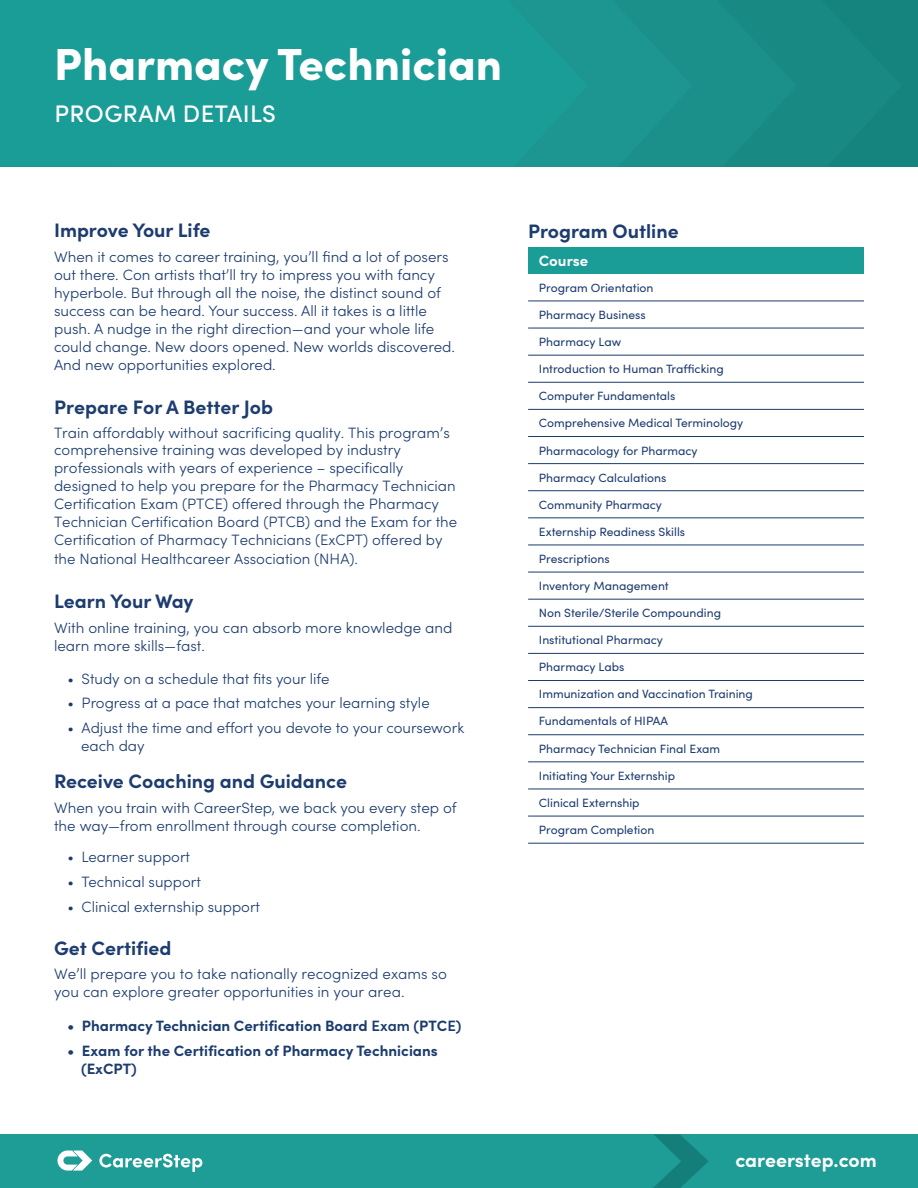
<style>
.page{position:relative;width:918px;height:1188px;background:#fff}
.page>*{position:absolute;margin:0;border:0;box-sizing:border-box;transform-origin:0 0}
.t1{font:900 45px "Sofia Pro";color:#fff}
.t2{font:500 24px "Sofia Pro";letter-spacing:.02em;color:#fff}
.t3{font:700 19.5px "Sofia Pro";color:#1d3c6f}
.t4{font:700 19.5px "Sofia Pro";letter-spacing:-.005em;color:#fff}
.t5{font:300 15px/18px "Sofia Pro";color:#1c3c6e}
.t6{font:300 15px/18px "Sofia Pro";color:#1c3c6e}
.t7{font:700 15px/18px "Sofia Pro";color:#1c3c6e}
.t8{font:700 15px "Sofia Pro";color:#fff}
.t9{font:12px "Sofia Pro";color:#1d3c6f}
.s1{font-style:inherit}
.s2{font-weight:600}
</style>
<div class="page">
<div style="left:797px;top:0;width:105px;height:167px;background:#198984"></div>
<div style="left:692px;top:0;width:105px;height:167px;background:#1b908a"></div>
<div style="left:588px;top:0;width:104px;height:167px;background:#1d9590"></div>
<div style="left:0;top:0;width:588px;height:167px;background:#1a9c97"></div>
<div style="left:528px;top:247px;width:336px;height:27px;background:#1a9c97"></div>
<hr style="left:528px;top:301px;width:336px;height:1px;background:#1c3c6e">
<hr style="left:528px;top:328px;width:336px;height:1px;background:#1c3c6e">
<hr style="left:528px;top:355px;width:336px;height:1px;background:#1c3c6e">
<hr style="left:528px;top:382px;width:336px;height:1px;background:#1c3c6e">
<hr style="left:528px;top:409px;width:336px;height:1px;background:#1c3c6e">
<hr style="left:528px;top:436px;width:336px;height:1px;background:#1c3c6e">
<hr style="left:528px;top:463px;width:336px;height:1px;background:#1c3c6e">
<hr style="left:528px;top:490px;width:336px;height:1px;background:#1c3c6e">
<hr style="left:528px;top:517px;width:336px;height:1px;background:#1c3c6e">
<hr style="left:528px;top:545px;width:336px;height:1px;background:#1c3c6e">
<hr style="left:528px;top:572px;width:336px;height:1px;background:#1c3c6e">
<hr style="left:528px;top:599px;width:336px;height:1px;background:#1c3c6e">
<hr style="left:528px;top:626px;width:336px;height:1px;background:#1c3c6e">
<hr style="left:528px;top:653px;width:336px;height:1px;background:#1c3c6e">
<hr style="left:528px;top:680px;width:336px;height:1px;background:#1c3c6e">
<hr style="left:528px;top:707px;width:336px;height:1px;background:#1c3c6e">
<hr style="left:528px;top:734px;width:336px;height:1px;background:#1c3c6e">
<hr style="left:528px;top:761px;width:336px;height:1px;background:#1c3c6e">
<hr style="left:528px;top:789px;width:336px;height:1px;background:#1c3c6e">
<hr style="left:528px;top:816px;width:336px;height:1px;background:#1c3c6e">
<hr style="left:528px;top:843px;width:336px;height:1px;background:#1c3c6e">
<div style="left:0;top:1134px;width:918px;height:54px;background:#1e9c96"></div>
<svg style="left:653px;top:1134px;width:56px;height:54px"></svg>
<svg style="left:57px;top:1151px;width:35px;height:20px"></svg>
<svg style="left:99px;top:1154px;width:103px;height:18px"></svg>
<h1 class="t1" style="left:54px;top:28px;width:450px">Pharmacy Technician</h1>
<h2 class="t2" style="left:54px;top:95px;width:223px">PROGRAM DETAILS</h2>
<h3 class="t3" style="left:54px;top:215px;width:158px">Improve Your Life</h3>
<p class="t5" style="left:54px;top:247px;width:402px">When it comes to career training, you’ll find a lot of posers out there. Con artists that’ll try to impress you with fancy hyperbole. But through all the noise, the distinct sound of success can be heard. Your success. All it takes is a little push. A nudge in the right direction—and your whole life could change. New doors opened. New worlds discovered.<br>And new opportunities explored.</p>
<h3 class="t3" style="left:54px;top:392px;width:221px">Prepare For A Better Job</h3>
<p class="t6" style="left:54px;top:423px;width:405px"><span class="s1">T</span>rain affordably without sacrificing quality. This program’s comprehensive training was developed by industry professionals with years of experience – specifically designed to help you prepare for the Pharmacy Technician Certification Exam (PTCE) offered through the Pharmacy Technician Certification Board (PTCB) and the Exam for the Certification of Pharmacy Technicians (ExCPT) offered by the National Healthcareer Association (NHA)<span class="s1">.</span></p>
<h3 class="t3" style="left:54px;top:586px;width:141px">Learn Your Way</h3>
<p class="t5" style="left:54px;top:618px;width:400px">With online training, you can absorb more knowledge and learn more skills—fast.</p>
<p class="t5" style="left:68px;top:669px;width:263px">• Study on a schedule that fits your life</p>
<p class="t5" style="left:68px;top:693px;width:364px">• Progress at a pace that matches your learning style</p>
<p class="t5" style="left:81px;top:718px;width:385px;text-indent:-14px">• Adjust the time and effort you devote to your coursework each day</p>
<h3 class="t3" style="left:54px;top:766px;width:295px">Receive Coaching and Guidance</h3>
<p class="t5" style="left:54px;top:798px;width:404px">When you train with CareerStep, we back you every step of the way—from enrollment through course completion.</p>
<p class="t5" style="left:68px;top:847px;width:124px">• Learner support</p>
<p class="t5" style="left:68px;top:872px;width:135px">• Technical support</p>
<p class="t5" style="left:68px;top:897px;width:194px">• Clinical externship support</p>
<h3 class="t3" style="left:54px;top:934px;width:119px">Get Certified</h3>
<p class="t6" style="left:54px;top:964px;width:394px">We’ll prepare you to take nationally recognized exams so you can explore greater opportunities in your area.</p>
<p class="t7" style="left:68px;top:1016px;width:395px">• Pharmacy Technician Certification Board <span class="s2">Exam</span> (PTC<span class="s2">E</span>)</p>
<p class="t7" style="left:81px;top:1041px;width:358px;text-indent:-13px">• Exam for the Certification of Pharmacy Technicians (ExCPT)</p>
<h3 class="t3" style="left:528px;top:216px;width:152px">Program Outline</h3>
<p class="t8" style="left:539px;top:249px;width:51px">Course</p>
<p class="t9" style="left:539px;top:279px;width:116px">Program Orientation</p>
<p class="t9" style="left:539px;top:306px;width:108px">Pharmacy Business</p>
<p class="t9" style="left:539px;top:333px;width:84px">Pharmacy Law</p>
<p class="t9" style="left:539px;top:360px;width:186px">Introduction to Human Trafficking</p>
<p class="t9" style="left:539px;top:387px;width:138px">Computer Fundamentals</p>
<p class="t9" style="left:539px;top:414px;width:206px">Comprehensive Medical Terminology</p>
<p class="t9" style="left:539px;top:442px;width:160px">Pharmacology for Pharmacy</p>
<p class="t9" style="left:539px;top:469px;width:129px">Pharmacy Calculations</p>
<p class="t9" style="left:539px;top:496px;width:125px">Community Pharmacy</p>
<p class="t9" style="left:539px;top:523px;width:148px">Externship Readiness Skills</p>
<p class="t9" style="left:539px;top:550px;width:72px">Prescriptions</p>
<p class="t9" style="left:539px;top:577px;width:131px">Inventory Management</p>
<p class="t9" style="left:539px;top:604px;width:184px">Non Sterile/Sterile Compounding</p>
<p class="t9" style="left:539px;top:631px;width:126px">Institutional Pharmacy</p>
<p class="t9" style="left:539px;top:658px;width:87px">Pharmacy Labs</p>
<p class="t9" style="left:539px;top:685px;width:216px">Immunization and Vaccination Training</p>
<p class="t9" style="left:539px;top:712px;width:131px">Fundamentals of HIPAA</p>
<p class="t9" style="left:539px;top:740px;width:183px">Pharmacy Technician Final Exam</p>
<p class="t9" style="left:539px;top:767px;width:138px">Initiating Your Externship</p>
<p class="t9" style="left:539px;top:794px;width:102px">Clinical Externship</p>
<p class="t9" style="left:539px;top:821px;width:117px">Program Completion</p>
<h3 class="t4" style="left:735px;top:1145px;width:143px">careerstep.com</h3>
</div>
